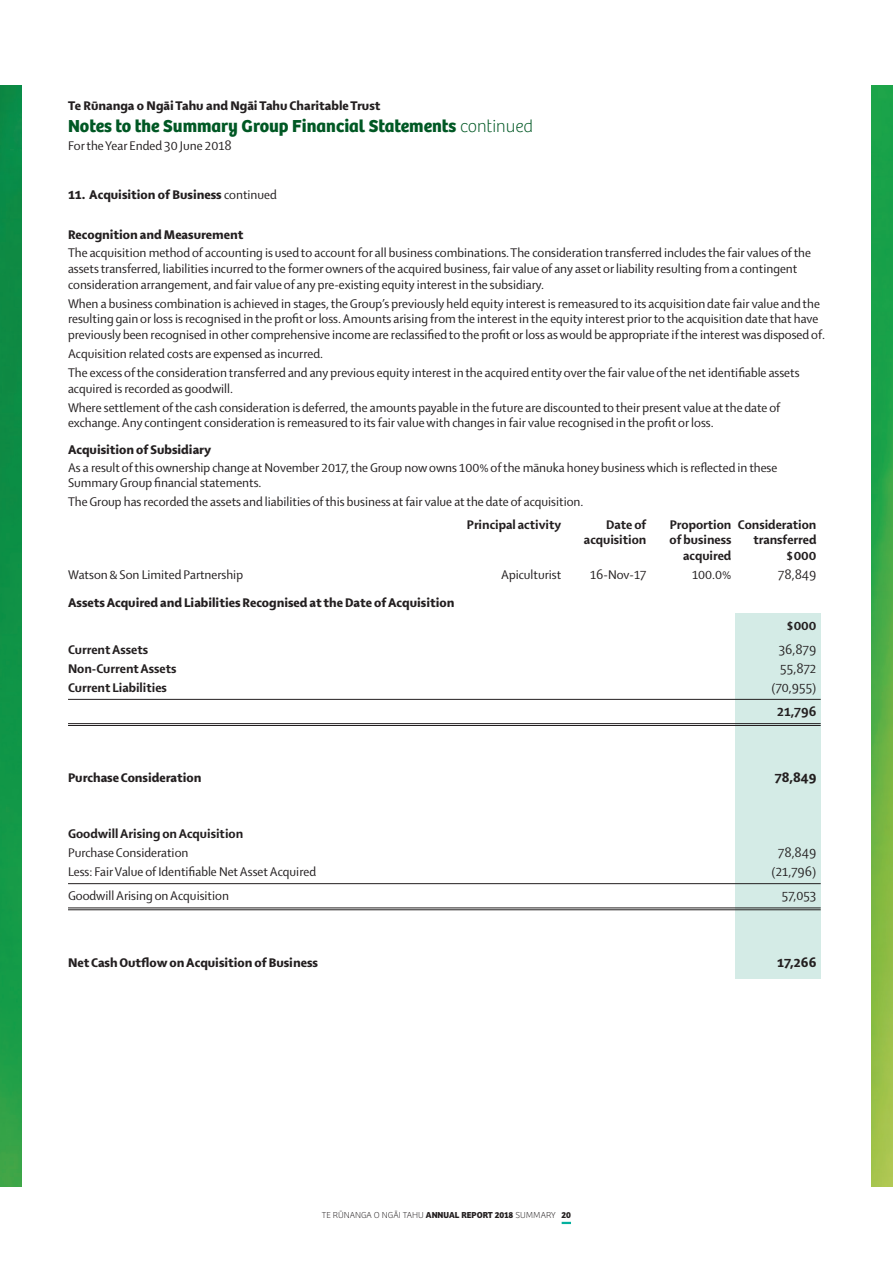
<style>
.page{position:relative;width:893px;height:1263px;background:#fff}
.page>*{position:absolute;margin:0;border:0;box-sizing:border-box;transform-origin:0 0}
.heading{font:700 18px "Bree";color:#005824}
.body_less{font:13.5px/15.8px "Shaker 2";color:#231f20}
.body{font:13.5px/15.8px "Shaker 2";color:#231f20}
.body_subhead{font:800 13.5px "Shaker 2";color:#231f20}
.body_financials{font:800 13.5px "Shaker 2";color:#231f20}
.body_financials_extr{font:13.5px "Shaker 2";color:#231f20}
.body_financials_0_25{font:13.5px "Shaker 2";color:#231f20}
.heading-2{font:800 13.5px "Shaker 2";color:#231f20}
.body_financials-2{font:13.5px "Shaker 2";color:#231f20}
.body_financials_1_5{font:13.5px "Shaker 2";color:#231f20}
.heading___notes{font:800 13.5px "Shaker 2";color:#231f20}
.body_financials_0_25-2{font:800 13.5px "Shaker 2";color:#231f20}
.body_financials_1_5-2{font:800 13.5px "Shaker 2";color:#231f20}
.body_financials_extr-2{font:800 13.5px "Shaker 2";color:#231f20}
.t1{font:100 9px "Bree";color:#231f20}
.s1{font-weight:100}
.s2{font-weight:400}
.s3{font-weight:700}
</style>
<div class="page">
<svg style="left:562px;top:1222px;width:9px;height:2px"></svg>
<div style="left:736px;top:613px;width:85px;height:366px;background:#d4ebe6"></div>
<hr style="left:68px;top:699px;width:753px;height:1px;background:#231f20">
<hr style="left:68px;top:723px;width:753px;height:1px;background:#231f20">
<hr style="left:68px;top:725px;width:753px;height:1px;background:#231f20">
<hr style="left:68px;top:883px;width:753px;height:1px;background:#231f20">
<hr style="left:68px;top:908px;width:753px;height:1px;background:#231f20">
<hr style="left:68px;top:909px;width:753px;height:1px;background:#231f20">
<img style="left:0;top:85px;width:21px;height:1101px">
<img style="left:872px;top:85px;width:21px;height:1101px">
<p class="heading-2" style="left:68px;top:97px;width:314px">Te Rūnanga o Ngāi Tahu and Ngāi Tahu Charitable Trust</p>
<p class="heading" style="left:68px;top:115px;width:467px">Notes to the Summary Group Financial Statements <span class="s1">continued</span></p>
<p class="body" style="left:68px;top:137px;width:165px">For the Year Ended 30 June 2018</p>
<p class="heading___notes" style="left:68px;top:186px;width:210px">11. Acquisition of Business <span class="s2">continued</span></p>
<p class="body_subhead" style="left:68px;top:226px;width:177px">Recognition and Measurement</p>
<p class="body_less" style="left:68px;top:244px;width:744px">The acquisition method of accounting is used to account for all business combinations. The consideration transferred includes the fair values of the assets transferred, liabilities incurred to the former owners of the acquired business, fair value of any asset or liability resulting from a contingent consideration arrangement, and fair value of any pre-existing equity interest in the subsidiary.</p>
<p class="body_less" style="left:68px;top:295px;width:758px">When a business combination is achieved in stages, the Group’s previously held equity interest is remeasured to its acquisition date fair value and the resulting gain or loss is recognised in the profit or loss. Amounts arising from the interest in the equity interest prior to the acquisition date that have previously been recognised in other comprehensive income are reclassified to the profit or loss as would be appropriate if the interest was disposed of.</p>
<p class="body_less" style="left:68px;top:345px;width:256px">Acquisition related costs are expensed as incurred.</p>
<p class="body_less" style="left:68px;top:364px;width:733px">The excess of the consideration transferred and any previous equity interest in the acquired entity over the fair value of the net identifiable assets acquired is recorded as goodwill.</p>
<p class="body" style="left:68px;top:399px;width:714px">Where settlement of the cash consideration is deferred, the amounts payable in the future are discounted to their present value at the date of exchange. Any contingent consideration is remeasured to its fair value with changes in fair value recognised in the profit or loss.</p>
<p class="body_subhead" style="left:68px;top:440px;width:145px">Acquisition of Subsidiary</p>
<p class="body_less" style="left:68px;top:459px;width:711px">As a result of this ownership change at November 2017, the Group now owns 100% of the mānuka honey business which is reflected in these<br>Summary Group financial statements.</p>
<p class="body" style="left:68px;top:494px;width:517px">The Group has recorded the assets and liabilities of this business at fair value at the date of acquisition.</p>
<p class="body_financials" style="left:467px;top:515px;width:96px">Principal activity</p>
<p class="body_financials" style="left:606px;top:515px;width:42px">Date of</p>
<p class="body_financials" style="left:670px;top:515px;width:148px">Proportion Consideration</p>
<p class="body_financials" style="left:584px;top:531px;width:64px">acquisition</p>
<p class="body_financials" style="left:670px;top:531px;width:63px">of business</p>
<p class="body_financials" style="left:753px;top:531px;width:64px">transferred</p>
<p class="body_financials" style="left:683px;top:547px;width:50px">acquired</p>
<p class="body_financials" style="left:786px;top:547px;width:32px">$000</p>
<p class="body_financials_extr" style="left:68px;top:566px;width:176px">Watson &amp; Son Limited Partnership</p>
<p class="body_financials_extr" style="left:501px;top:566px;width:62px">Apiculturist</p>
<p class="body_financials_extr" style="left:590px;top:566px;width:58px">16-Nov-17</p>
<p class="body_financials_extr" style="left:692px;top:566px;width:41px">100.0%</p>
<p class="body_financials_extr" style="left:778px;top:566px;width:40px">78,849</p>
<p class="body_subhead" style="left:68px;top:594px;width:388px">Assets Acquired and Liabilities Recognised at the Date of Acquisition</p>
<p class="body_financials_extr-2" style="left:786px;top:616px;width:32px">$000</p>
<p class="body_financials" style="left:68px;top:640px;width:82px">Current Assets</p>
<p class="body_financials-2" style="left:779px;top:640px;width:39px">36,879</p>
<p class="body_financials" style="left:68px;top:659px;width:110px">Non-Current Assets</p>
<p class="body_financials-2" style="left:780px;top:659px;width:38px">55,872</p>
<p class="body_financials_0_25-2" style="left:68px;top:678px;width:100px">Current Liabilities</p>
<p class="body_financials_0_25" style="left:771px;top:678px;width:46px">(70,955)</p>
<p class="body_financials_1_5-2" style="left:777px;top:703px;width:41px">21,796</p>
<p class="body_subhead" style="left:68px;top:769px;width:135px">Purchase Consideration</p>
<p class="body_subhead" style="left:775px;top:769px;width:43px">78,849</p>
<p class="body_financials" style="left:68px;top:825px;width:177px">Goodwill Arising on Acquisition</p>
<p class="body_financials-2" style="left:68px;top:844px;width:122px">Purchase Consideration</p>
<p class="body_financials-2" style="left:778px;top:844px;width:40px">78,849</p>
<p class="body_financials_0_25" style="left:68px;top:863px;width:249px">Less: Fair Value of Identifiable Net Asset Acquired</p>
<p class="body_financials_0_25" style="left:772px;top:863px;width:46px">(21,796)</p>
<p class="body_financials_1_5" style="left:68px;top:887px;width:162px">Goodwill Arising on Acquisition</p>
<p class="body_financials_1_5" style="left:782px;top:887px;width:36px">57,053</p>
<p class="body_subhead" style="left:68px;top:953px;width:251px">Net Cash Outflow on Acquisition of Business</p>
<p class="body_subhead" style="left:777px;top:953px;width:41px">17,266</p>
<p class="t1" style="left:322px;top:1210px;width:251px">TE RŪNANGA O NGĀI TAHU <span class="s3">ANNUAL REPORT 2018</span> SUMMARY <span class="s3">20</span></p>
</div>
